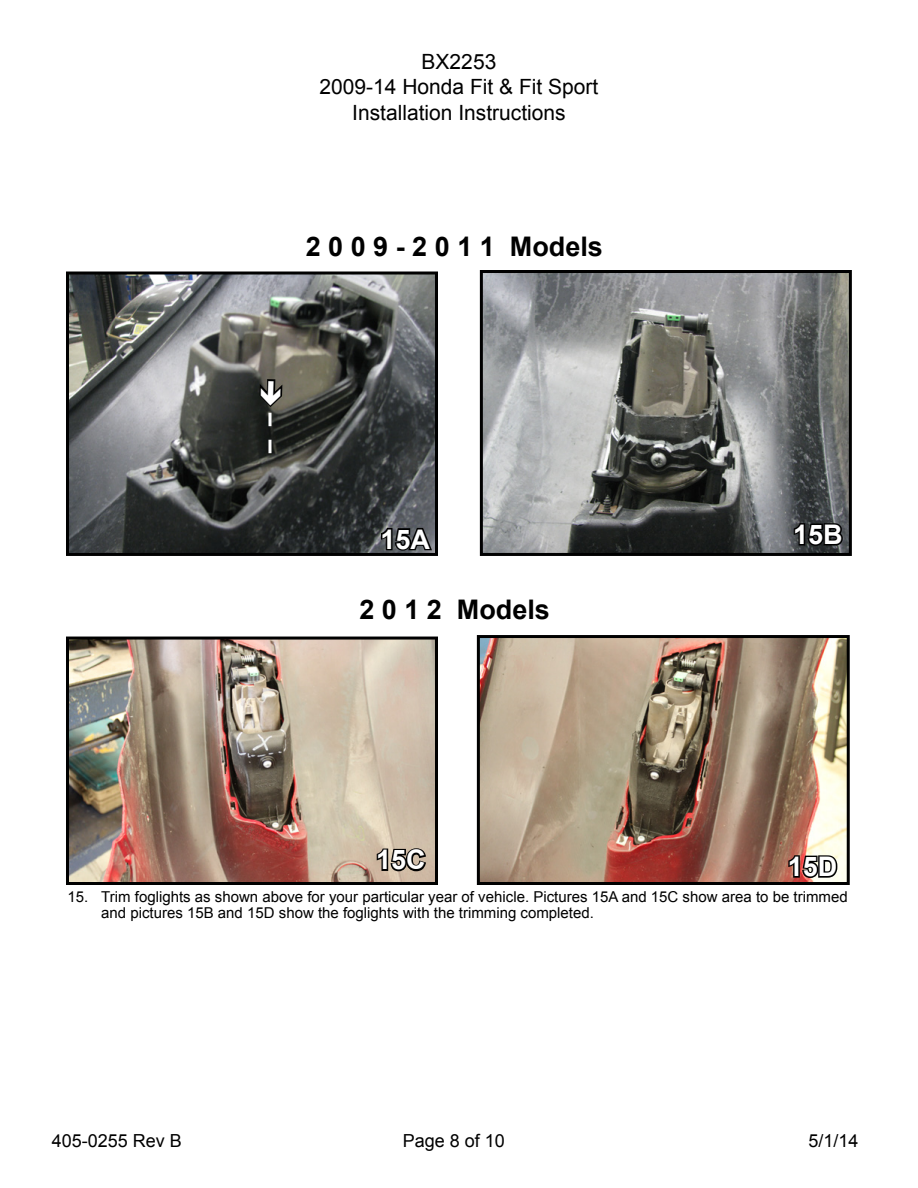
<style>
.page{position:relative;width:918px;height:1188px;background:#fff}
.page>*{position:absolute;margin:0;border:0;box-sizing:border-box;transform-origin:0 0}
.t1{font:700 27px "Arial";color:#000}
.t2{font:700 27px "Arial";color:#fff}
.t3{font:21px/25.2px "Arial";color:#000;text-align:center}
.t4{font:18px "Arial";color:#000}
.t5{font:15px/16.5px "Arial";color:#000}
</style>
<div class="page">
<img style="left:484px;top:274px;width:364px;height:278px">
<svg style="left:792px;top:521px;width:53px;height:26px"></svg>
<img style="left:70px;top:276px;width:364px;height:276px">
<svg style="left:379px;top:525px;width:55px;height:27px"></svg>
<img style="left:481px;top:639px;width:365px;height:242px">
<img style="left:70px;top:641px;width:364px;height:240px">
<svg style="left:787px;top:853px;width:53px;height:27px"></svg>
<svg style="left:375px;top:846px;width:53px;height:27px"></svg>
<div style="left:66px;top:272px;width:372px;height:284px;border:3px solid #000"></div>
<div style="left:480px;top:270px;width:372px;height:286px;border:3px solid #000"></div>
<div style="left:66px;top:637px;width:372px;height:248px;border:3px solid #000"></div>
<div style="left:477px;top:635px;width:373px;height:250px;border:3px solid #000"></div>
<svg style="left:257px;top:378px;width:28px;height:75px;background:#333430"></svg>
<h2 class="t3" style="left:320px;top:50px;width:280px">BX2253<br>2009-14 Honda Fit &amp; Fit Sport<br>Installation Instructions</h2>
<h1 class="t1" style="left:306px;top:228px;width:299px">2 0 0 9 - 2 0 1 1 Models</h1>
<h1 class="t2" style="left:380px;top:521px;width:51px">15A</h1>
<h1 class="t1" style="left:359px;top:591px;width:192px">2 0 1 2 Models</h1>
<h1 class="t2" style="left:793px;top:517px;width:51px">15B</h1>
<h1 class="t2" style="left:376px;top:842px;width:51px">15C</h1>
<h1 class="t2" style="left:788px;top:849px;width:51px">15D</h1>
<p class="t5" style="left:101px;top:889px;width:748px;text-indent:-34px">15. Trim foglights as shown above for your particular year of vehicle. Pictures 15A and 15C show area to be trimmed and pictures 15B and 15D show the foglights with the trimming completed.</p>
<p class="t4" style="left:52px;top:1129px;width:132px">405-0255 Rev B</p>
<p class="t4" style="left:403px;top:1129px;width:104px">Page 8 of 10</p>
<p class="t4" style="left:808px;top:1129px;width:52px">5/1/14</p>
</div>
